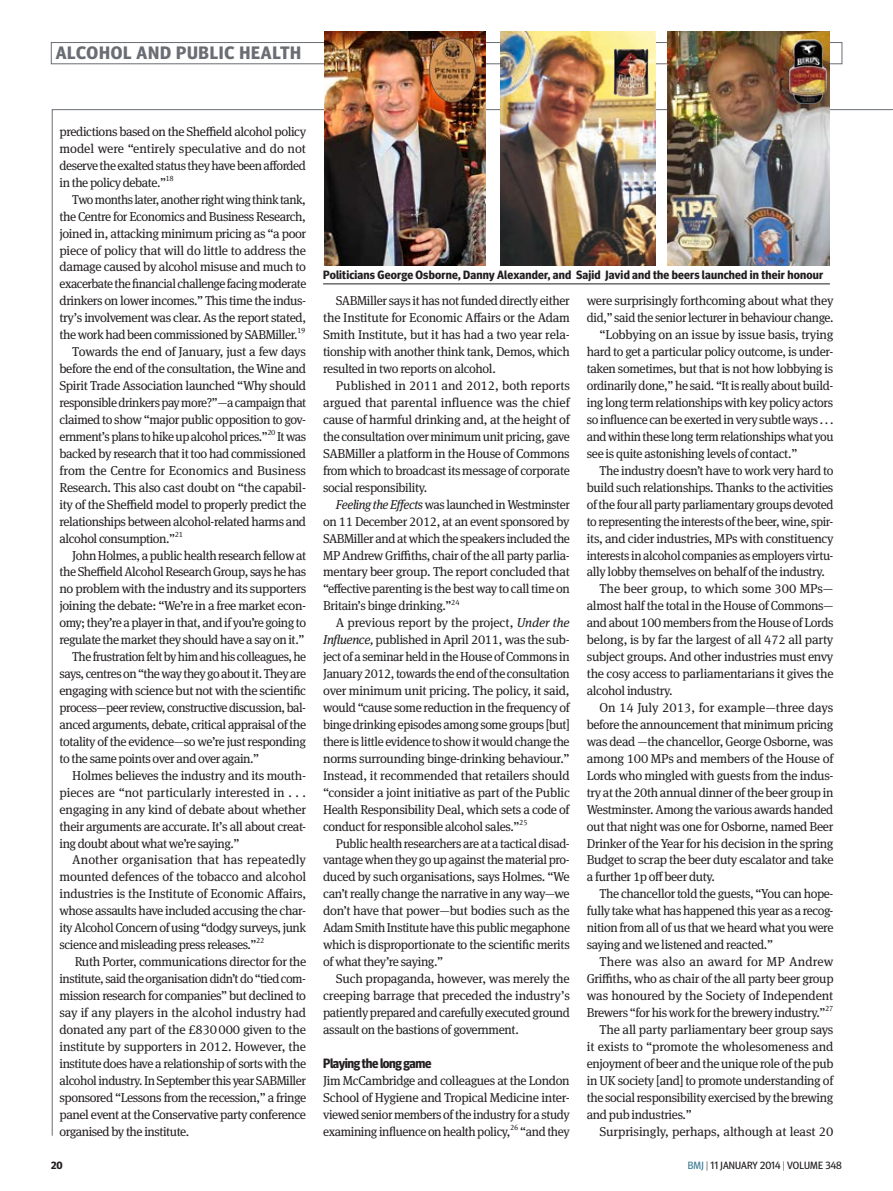
<style>
.page{position:relative;width:893px;height:1191px;background:#fff}
.page>*{position:absolute;margin:0;border:0;box-sizing:border-box;transform-origin:0 0}
.Section-Strap_Grey_L{font:700 18px "Meta Headline OT";letter-spacing:.04em;color:#6a6d73}
.subhead1_crosshead{font:700 13.5px "Meta Headline OT";letter-spacing:-.03em;color:#231f20}
.body_indent{font:12.9px/17px "Meta Serif Pro";letter-spacing:-.03em;color:#231f20;text-align:justify}
.body_indent-2{font:12.9px/17px "Meta Serif Pro";letter-spacing:-.03em;color:#231f20;text-align:justify;scale:.96 1}
.body{font:12.9px/17px "Meta Serif Pro";letter-spacing:-.03em;color:#231f20}
.body_indent-3{font:12.9px "Meta Serif Pro";letter-spacing:-.01em;color:#231f20}
.caption_picture{font:700 12px "Meta Headline OT";letter-spacing:.015em;color:#231f20}
.t1{font:10.5px "Meta Headline OT";letter-spacing:.01em;color:#231f20}
.t2{font:700 10.5px "Meta Headline OT";color:#231f20}
.body_indent-4{font:7.8px "Meta Serif Pro";color:#231f20}
.s1{font-style:italic}
.s2{color:#3c7b93}
.s3{font-weight:300}
</style>
<div class="page">
<hr style="left:323px;top:284px;width:507px;height:1px;background:#231f20">
<div style="left:51px;top:42px;width:791px;height:22px;border:1px solid #6a6d73"></div>
<img style="left:667px;top:31px;width:163px;height:234px">
<img style="left:788px;top:40px;width:40px;height:64px">
<img style="left:501px;top:31px;width:154px;height:234px">
<img style="left:613px;top:49px;width:36px;height:48px">
<img style="left:324px;top:31px;width:161px;height:234px">
<img style="left:429px;top:38px;width:48px;height:65px">
<p class="Section-Strap_Grey_L" style="left:56px;top:42px;width:247px">ALCOHOL AND PUBLIC HEALTH</p>
<p class="body_indent" style="left:60px;top:122px;width:248px">predictions based on the Sheffield alcohol policy model were “entirely speculative and do not deserve the exalted status they have been afforded in the policy debate.”<sup>18</sup></p>
<p class="body_indent-2" style="left:60px;top:190px;width:259px;text-indent:13px">Two months later, another right wing think tank, the Centre for Economics and Business Research, joined in, attacking minimum pricing as “a poor piece of policy that will do little to address the damage caused by alcohol misuse and much to exacerbate the financial challenge facing moderate drinkers on lower incomes.” This time the indus&shy;try’s involvement was clear. As the report stated, the work had been commissioned by SABMiller.<sup>19</sup></p>
<p class="body_indent" style="left:60px;top:342px;width:248px;text-indent:13px">Towards the end of January, just a few days before the end of the consultation, the Wine and Spirit Trade Association launched “Why should responsible drinkers pay more?”—a campaign that claimed to show “major public opposition to gov&shy;ernment’s plans to hike up alcohol prices.”<sup>20</sup> It was backed by research that it too had commissioned from the Centre for Economics and Business Research. This also cast doubt on “the capabil&shy;ity of the Sheffield model to properly predict the relationships between alcohol-related harms and alcohol consumption.”<sup>21</sup></p>
<p class="body_indent" style="left:60px;top:546px;width:248px;text-indent:13px">John Holmes, a public health research fellow at the Sheffield Alcohol Research Group, says he has no problem with the industry and its supporters joining the debate: “We’re in a free market econ&shy;omy; they’re a player in that, and if you’re going to regulate the market they should have a say on it.”</p>
<p class="body_indent-2" style="left:60px;top:647px;width:258px;text-indent:13px">The frustration felt by him and his colleagues, he says, centres on “the way they go about it. They are engaging with science but not with the scientific process—peer review, constructive discussion, bal&shy;anced arguments, debate, critical appraisal of the totality of the evidence—so we’re just responding to the same points over and over again.”</p>
<p class="body_indent" style="left:60px;top:766px;width:248px;text-indent:13px">Holmes believes the industry and its mouth&shy;pieces are “not particularly interested in . . . engaging in any kind of debate about whether their arguments are accurate. It’s all about creat&shy;ing doubt about what we’re saying.”</p>
<p class="body_indent" style="left:60px;top:851px;width:248px;text-indent:13px">Another organisation that has repeatedly mounted defences of the tobacco and alcohol industries is the Institute of Economic Affairs, whose assaults have included accusing the char&shy;ity Alcohol Concern of using “dodgy surveys, junk science and misleading press releases.”<sup>22</sup></p>
<p class="body_indent" style="left:60px;top:952px;width:248px;text-indent:15px">Ruth Porter, communications director for the institute, said the organisation didn’t do “tied com&shy;mission research for companies” but declined to say if any players in the alcohol industry had donated any part of the £830000 given to the institute by supporters in 2012. However, the institute does have a relationship of sorts with the alcohol industry. In September this year SABMiller sponsored “Lessons from the recession,” a fringe panel event at the Conservative party conference organised by the institute.</p>
<p class="caption_picture" style="left:323px;top:268px;width:502px">Politicians George Osborne, Danny Alexander, and Sajid Javid and the beers launched in their honour</p>
<p class="body_indent" style="left:323px;top:292px;width:248px;text-indent:13px">SABMiller says it has not funded directly either the Institute for Economic Affairs or the Adam Smith Institute, but it has had a two year rela&shy;tionship with another think tank, Demos, which resulted in two reports on alcohol.</p>
<p class="body_indent" style="left:323px;top:376px;width:248px;text-indent:13px">Published in 2011 and 2012, both reports argued that parental influence was the chief cause of harmful drinking and, at the height of the consultation over minimum unit pricing, gave SABMiller a platform in the House of Commons from which to broadcast its message of corporate social responsibility.</p>
<p class="body_indent-2" style="left:323px;top:495px;width:259px;text-indent:13px"><span class="s1">Feeling the Effects</span> was launched in Westminster on 11 December 2012, at an event sponsored by SABMiller and at which the speakers included the MP Andrew Griffiths, chair of the all party parlia&shy;mentary beer group. The report concluded that “effective parenting is the best way to call time on Britain’s binge drinking.”<sup>24</sup></p>
<p class="body_indent" style="left:323px;top:613px;width:248px;text-indent:13px">A previous report by the project, <span class="s1">Under the Influence,</span> published in April 2011, was the sub&shy;ject of a seminar held in the House of Commons in January 2012, towards the end of the consultation over minimum unit pricing. The policy, it said, would “cause some reduction in the frequency of binge drinking episodes among some groups [but] there is little evidence to show it would change the norms surrounding binge-drinking behaviour.” Instead, it recommended that retailers should “consider a joint initiative as part of the Public Health Responsibility Deal, which sets a code of conduct for responsible alcohol sales.”</p>
<p class="body_indent-4" style="left:519px;top:816px;width:10px">25</p>
<p class="body_indent-2" style="left:323px;top:834px;width:259px;text-indent:13px">Public health researchers are at a tactical disad&shy;vantage when they go up against the material pro&shy;duced by such organisations, says Holmes. “We can’t really change the narrative in any way—we don’t have that power—but bodies such as the Adam Smith Institute have this public megaphone which is disproportionate to the scientific merits of what they’re saying.”</p>
<p class="body_indent" style="left:323px;top:969px;width:248px;text-indent:13px">Such propaganda, however, was merely the creeping barrage that preceded the industry’s patiently prepared and carefully executed ground assault on the bastions of government.</p>
<p class="subhead1_crosshead" style="left:323px;top:1055px;width:110px">Playing the long game</p>
<p class="body" style="left:323px;top:1071px;width:248px;text-align:justify">Jim McCambridge and colleagues at the London School of Hygiene and Tropical Medicine inter&shy;viewed senior members of the industry for a study examining influence on health policy,<sup>26</sup> “and they</p>
<p class="body" style="left:587px;top:292px;width:248px">were surprisingly forthcoming about what they did,” said the senior lecturer in behaviour change.</p>
<p class="body_indent" style="left:587px;top:326px;width:248px;text-indent:13px">“Lobbying on an issue by issue basis, trying hard to get a particular policy outcome, is under&shy;taken sometimes, but that is not how lobbying is ordinarily done,” he said. “It is really about build&shy;ing long term relationships with key policy actors so influence can be exerted in very subtle ways . . . and within these long term relationships what you see is quite astonishing levels of contact.”</p>
<p class="body_indent" style="left:587px;top:461px;width:248px;text-indent:13px">The industry doesn’t have to work very hard to build such relationships. Thanks to the activities of the four all party parliamentary groups devoted to representing the interests of the beer, wine, spir&shy;its, and cider industries, MPs with constituency interests in alcohol companies as employers virtu&shy;ally lobby themselves on behalf of the industry.</p>
<p class="body_indent" style="left:587px;top:580px;width:248px;text-indent:13px">The beer group, to which some 300 MPs— almost half the total in the House of Commons— and about 100 members from the House of Lords belong, is by far the largest of all 472 all party subject groups. And other industries must envy the cosy access to parliamentarians it gives the alcohol industry.</p>
<p class="body_indent" style="left:587px;top:698px;width:248px;text-indent:13px">On 14 July 2013, for example—three days before the announcement that minimum pricing was dead —the chancellor, George Osborne, was among 100 MPs and members of the House of Lords who mingled with guests from the indus&shy;try at the 20th annual dinner of the beer group in Westminster. Among the various awards handed out that night was one for Osborne, named Beer Drinker of the Year for his decision in the spring Budget to scrap the beer duty escalator and take a further 1p off beer duty.</p>
<p class="body_indent" style="left:587px;top:884px;width:248px;text-indent:13px">The chancellor told the guests, “You can hope&shy;fully take what has happened this year as a recog&shy;nition from all of us that we heard what you were saying and we listened and reacted.”</p>
<p class="body_indent" style="left:587px;top:952px;width:248px;text-indent:13px">There was also an award for MP Andrew Griffiths, who as chair of the all party beer group was honoured by the Society of Independent Brewers “for his work for the brewery industry.”</p>
<p class="body_indent-4" style="left:825px;top:1002px;width:10px">27</p>
<p class="body_indent" style="left:587px;top:1020px;width:248px;text-indent:13px">The all party parliamentary beer group says it exists to “promote the wholesomeness and enjoyment of beer and the unique role of the pub in UK society [and] to promote understanding of the social responsibility exercised by the brewing and pub industries.”</p>
<p class="body_indent-3" style="left:600px;top:1121px;width:235px">Surprisingly, perhaps, although at least 20</p>
<p class="t2" style="left:51px;top:1159px;width:13px">20</p>
<p class="t1" style="left:688px;top:1159px;width:156px"><span class="s2">BMJ</span> <span class="s3">|</span> 11 JANUARY 2014 <span class="s3">|</span> VOLUME 348</p>
</div>
